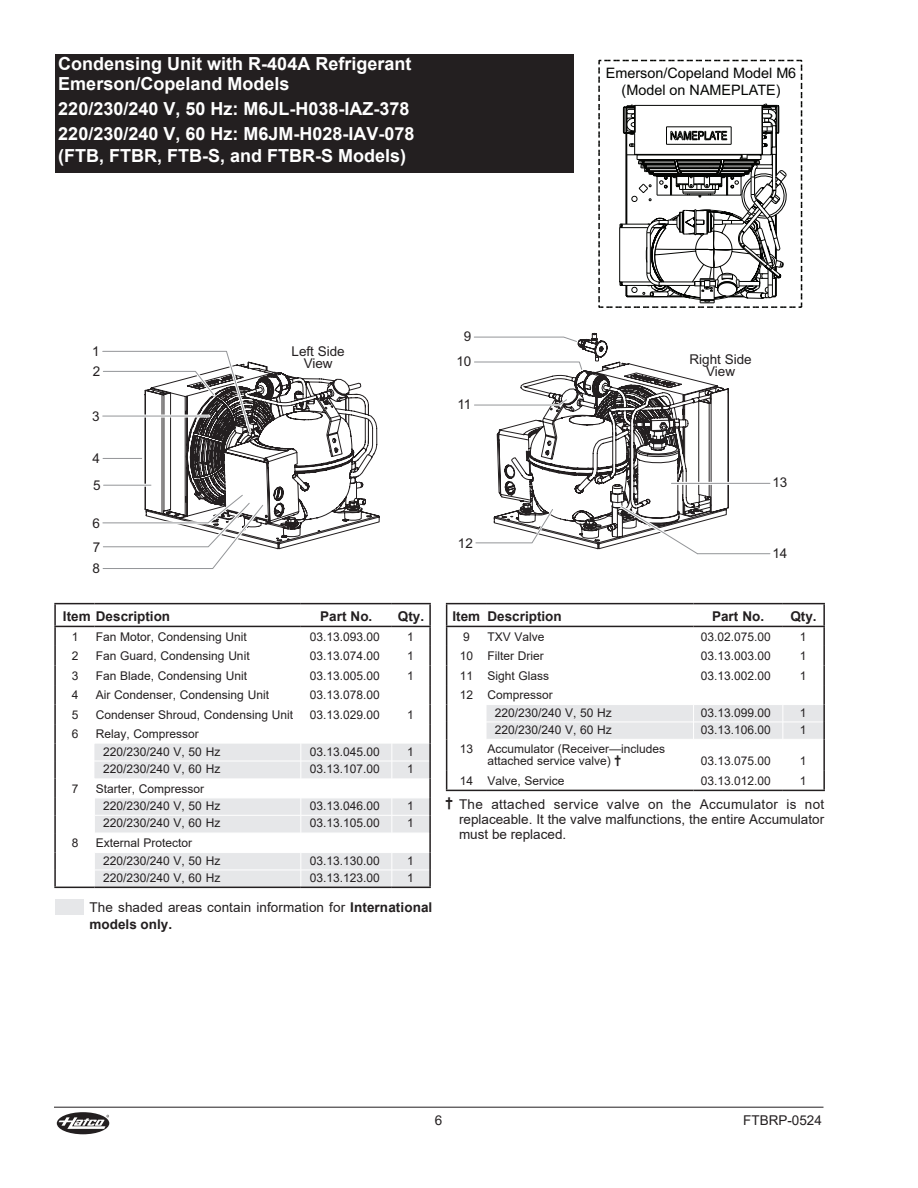
<style>
.page{position:relative;width:918px;height:1188px;background:#fff}
.page>*{position:absolute;margin:0;border:0;box-sizing:border-box;transform-origin:0 0}
.Heading{font:700 18px/19.5px "Arial";color:#fff}
.t1{font:14.4px/17.2px "Arial";color:#040503;text-align:center}
.Body{font:13.5px/15px "Arial";color:#231f20}
.t2{font:700 13.5px "Arial";color:#231f20}
.t3{font:12px/12px "Arial";color:#231f20}
.s1{font-weight:700}
</style>
<div class="page">
<hr style="left:54px;top:1107px;width:769px;height:1px;background:#231f20">
<svg style="left:57px;top:1112px;width:52px;height:22px"></svg>
<div style="left:55px;top:54px;width:518px;height:119px;background:#231f20"></div>
<hr style="left:54px;top:603px;width:40px;height:1px;background:#231f20">
<hr style="left:94px;top:603px;width:207px;height:1px;background:#231f20">
<hr style="left:54px;top:887px;width:40px;height:1px;background:#231f20">
<hr style="left:94px;top:887px;width:207px;height:1px;background:#231f20">
<hr style="left:301px;top:887px;width:91px;height:1px;background:#231f20">
<hr style="left:392px;top:887px;width:39px;height:1px;background:#231f20">
<svg style="left:54px;top:604px;width:377px;height:283px"></svg>
<hr style="left:694px;top:603px;width:89px;height:1px;background:#231f20">
<hr style="left:783px;top:603px;width:42px;height:1px;background:#231f20">
<svg style="left:730px;top:604px;width:95px;height:135px"></svg>
<hr style="left:446px;top:739px;width:1px;height:32px;background:#231f20">
<hr style="left:823px;top:739px;width:2px;height:32px;background:#231f20">
<svg style="left:446px;top:771px;width:1px;height:19px"></svg>
<svg style="left:823px;top:771px;width:2px;height:19px"></svg>
<hr style="left:446px;top:790px;width:40px;height:1px;background:#231f20">
<hr style="left:486px;top:790px;width:208px;height:1px;background:#231f20">
<hr style="left:694px;top:790px;width:89px;height:1px;background:#231f20">
<hr style="left:783px;top:790px;width:42px;height:1px;background:#231f20">
<div style="left:55px;top:899px;width:29px;height:16px;background:#e6e7e9"></div>
<svg style="left:730px;top:103px;width:57px;height:196px"></svg>
<div style="left:598px;top:60px;width:204px;height:248px;border:2px dashed #040503"></div>
<svg style="left:144px;top:96px;width:586px;height:644px"></svg>
<svg style="left:102px;top:348px;width:152px;height:87px"></svg>
<hr style="left:103px;top:458px;width:39px;height:1px;background:#939598">
<svg style="left:472px;top:397px;width:98px;height:10px"></svg>
<hr style="left:104px;top:484px;width:47px;height:3px;background:#fff">
<hr style="left:104px;top:485px;width:47px;height:1px;background:#939598">
<hr style="left:103px;top:415px;width:106px;height:3px;background:#fff">
<hr style="left:103px;top:416px;width:106px;height:1px;background:#939598">
<svg style="left:474px;top:506px;width:82px;height:39px"></svg>
<hr style="left:671px;top:482px;width:99px;height:3px;background:#fff">
<hr style="left:671px;top:483px;width:99px;height:1px;background:#939598">
<hr style="left:697px;top:552px;width:73px;height:3px;background:#fff">
<hr style="left:697px;top:553px;width:73px;height:1px;background:#939598">
<svg style="left:617px;top:503px;width:85px;height:55px"></svg>
<svg style="left:102px;top:491px;width:165px;height:81px"></svg>
<svg style="left:472px;top:333px;width:135px;height:39px"></svg>
<p class="Heading" style="left:58px;top:54px;width:355px">Condensing Unit with R-404A Refrigerant<br>Emerson/Copeland Models</p>
<p class="Heading" style="left:58px;top:99px;width:353px">220/230/240 V, 50 Hz: M6JL-H038-IAZ-378</p>
<p class="Heading" style="left:58px;top:124px;width:358px">220/230/240 V, 60 Hz: M6JM-H028-IAV-078</p>
<p class="Heading" style="left:58px;top:146px;width:349px">(FTB, FTBR, FTB-S, and FTBR-S Models)</p>
<p class="Body" style="left:464px;top:329px;width:9px">9</p>
<p class="t1" style="left:606px;top:64px;width:192px">Emerson/Copeland Model M6 (Model on NAMEPLATE)</p>
<p class="Body" style="left:92px;top:342px;width:10px;line-height:20.1px">1<br>2</p>
<p class="Body" style="left:92px;top:409px;width:9px">3</p>
<p class="Body" style="left:93px;top:451px;width:9px">4</p>
<p class="Body" style="left:93px;top:478px;width:9px">5</p>
<p class="Body" style="left:92px;top:511px;width:9px;line-height:23.9px">6<br>7</p>
<p class="Body" style="left:93px;top:561px;width:9px">8</p>
<p class="Body" style="left:292px;top:346px;width:55px;line-height:12px;text-align:center">Left Side<br>View</p>
<p class="Body" style="left:690px;top:353px;width:64px;line-height:12px;text-align:center">Right Side<br>View</p>
<p class="Body" style="left:456px;top:354px;width:17px">10</p>
<p class="Body" style="left:457px;top:397px;width:16px">11</p>
<p class="Body" style="left:458px;top:536px;width:17px">12</p>
<p class="Body" style="left:772px;top:475px;width:17px">13</p>
<p class="Body" style="left:772px;top:545px;width:17px">14</p>
<p class="t2" style="left:63px;top:607px;width:109px">Item Description</p>
<p class="t2" style="left:320px;top:607px;width:54px">Part No.</p>
<p class="t2" style="left:398px;top:607px;width:28px">Qty.</p>
<p class="t3" style="left:72px;top:630px;width:8px">1</p>
<p class="t3" style="left:96px;top:630px;width:153px">Fan Motor, Condensing Unit</p>
<p class="t3" style="left:310px;top:630px;width:72px">03.13.093.00</p>
<p class="t3" style="left:407px;top:630px;width:8px">1</p>
<p class="t3" style="left:72px;top:650px;width:8px">2</p>
<p class="t3" style="left:96px;top:650px;width:155px">Fan Guard, Condensing Unit</p>
<p class="t3" style="left:310px;top:650px;width:72px">03.13.074.00</p>
<p class="t3" style="left:407px;top:650px;width:8px">1</p>
<p class="t3" style="left:72px;top:669px;width:8px">3</p>
<p class="t3" style="left:96px;top:669px;width:153px">Fan Blade, Condensing Unit</p>
<p class="t3" style="left:310px;top:669px;width:72px">03.13.005.00</p>
<p class="t3" style="left:407px;top:669px;width:8px">1</p>
<p class="t3" style="left:72px;top:689px;width:8px">4</p>
<p class="t3" style="left:96px;top:689px;width:175px">Air Condenser, Condensing Unit</p>
<p class="t3" style="left:310px;top:689px;width:72px">03.13.078.00</p>
<p class="t3" style="left:72px;top:708px;width:8px">5</p>
<p class="t3" style="left:96px;top:708px;width:199px">Condenser Shroud, Condensing Unit</p>
<p class="t3" style="left:310px;top:708px;width:72px">03.13.029.00</p>
<p class="t3" style="left:407px;top:708px;width:8px">1</p>
<p class="t3" style="left:72px;top:728px;width:8px">6</p>
<p class="t3" style="left:96px;top:728px;width:105px">Relay, Compressor</p>
<p class="t3" style="left:103px;top:745px;width:119px">220/230/240 V, 50 Hz</p>
<p class="t3" style="left:310px;top:745px;width:72px">03.13.045.00</p>
<p class="t3" style="left:407px;top:745px;width:8px">1</p>
<p class="t3" style="left:103px;top:763px;width:119px">220/230/240 V, 60 Hz</p>
<p class="t3" style="left:310px;top:763px;width:72px">03.13.107.00</p>
<p class="t3" style="left:407px;top:763px;width:8px">1</p>
<p class="t3" style="left:72px;top:782px;width:8px">7</p>
<p class="t3" style="left:96px;top:782px;width:110px">Starter, Compressor</p>
<p class="t3" style="left:103px;top:800px;width:119px">220/230/240 V, 50 Hz</p>
<p class="t3" style="left:310px;top:800px;width:72px">03.13.046.00</p>
<p class="t3" style="left:407px;top:800px;width:8px">1</p>
<p class="t3" style="left:103px;top:817px;width:119px">220/230/240 V, 60 Hz</p>
<p class="t3" style="left:310px;top:817px;width:72px">03.13.105.00</p>
<p class="t3" style="left:407px;top:817px;width:8px">1</p>
<p class="t3" style="left:72px;top:837px;width:8px">8</p>
<p class="t3" style="left:96px;top:837px;width:98px">External Protector</p>
<p class="t3" style="left:103px;top:854px;width:119px">220/230/240 V, 50 Hz</p>
<p class="t3" style="left:310px;top:854px;width:72px">03.13.130.00</p>
<p class="t3" style="left:407px;top:854px;width:8px">1</p>
<p class="t3" style="left:103px;top:872px;width:119px">220/230/240 V, 60 Hz</p>
<p class="t3" style="left:310px;top:872px;width:72px">03.13.123.00</p>
<p class="t3" style="left:407px;top:872px;width:8px">1</p>
<p class="Body" style="left:90px;top:899px;width:344px;line-height:16.2px">The shaded areas contain information for <span class="s1">International models only.</span></p>
<p class="t2" style="left:452px;top:607px;width:29px">Item</p>
<p class="t2" style="left:488px;top:607px;width:76px">Description</p>
<p class="t2" style="left:712px;top:607px;width:54px">Part No.</p>
<p class="t2" style="left:790px;top:607px;width:28px">Qty.</p>
<p class="t3" style="left:463px;top:630px;width:8px">9</p>
<p class="t3" style="left:488px;top:630px;width:59px">TXV Valve</p>
<p class="t3" style="left:701px;top:630px;width:72px">03.02.075.00</p>
<p class="t3" style="left:800px;top:630px;width:8px">1</p>
<p class="t3" style="left:460px;top:650px;width:15px">10</p>
<p class="t3" style="left:488px;top:650px;width:58px">Filter Drier</p>
<p class="t3" style="left:701px;top:650px;width:72px">03.13.003.00</p>
<p class="t3" style="left:800px;top:650px;width:8px">1</p>
<p class="t3" style="left:460px;top:669px;width:15px">11</p>
<p class="t3" style="left:488px;top:669px;width:63px">Sight Glass</p>
<p class="t3" style="left:701px;top:669px;width:72px">03.13.002.00</p>
<p class="t3" style="left:800px;top:669px;width:8px">1</p>
<p class="t3" style="left:460px;top:689px;width:15px">12</p>
<p class="t3" style="left:488px;top:689px;width:67px">Compressor</p>
<p class="t3" style="left:495px;top:706px;width:119px">220/230/240 V, 50 Hz</p>
<p class="t3" style="left:701px;top:706px;width:72px">03.13.099.00</p>
<p class="t3" style="left:800px;top:706px;width:8px">1</p>
<p class="t3" style="left:495px;top:724px;width:119px">220/230/240 V, 60 Hz</p>
<p class="t3" style="left:701px;top:724px;width:72px">03.13.106.00</p>
<p class="t3" style="left:800px;top:724px;width:8px">1</p>
<p class="t3" style="left:460px;top:743px;width:15px">13</p>
<p class="t3" style="left:488px;top:743px;width:179px">Accumulator (Receiver—includes attached service valve) <span class="s1">†</span></p>
<p class="t3" style="left:701px;top:755px;width:72px">03.13.075.00</p>
<p class="t3" style="left:800px;top:755px;width:8px">1</p>
<p class="t3" style="left:460px;top:775px;width:15px">14</p>
<p class="t3" style="left:488px;top:775px;width:79px">Valve, Service</p>
<p class="t3" style="left:701px;top:775px;width:72px">03.13.012.00</p>
<p class="t3" style="left:800px;top:775px;width:8px">1</p>
<p class="Body" style="left:459px;top:796px;width:367px;text-align:justify;text-indent:-14px"><span class="s1">†</span> The attached service valve on the Accumulator is not replaceable. It the valve malfunctions, the entire Accumulator must be replaced.</p>
<p class="Body" style="left:435px;top:1112px;width:9px">6</p>
<p class="Body" style="left:743px;top:1112px;width:80px">FTBRP-0524</p>
</div>
